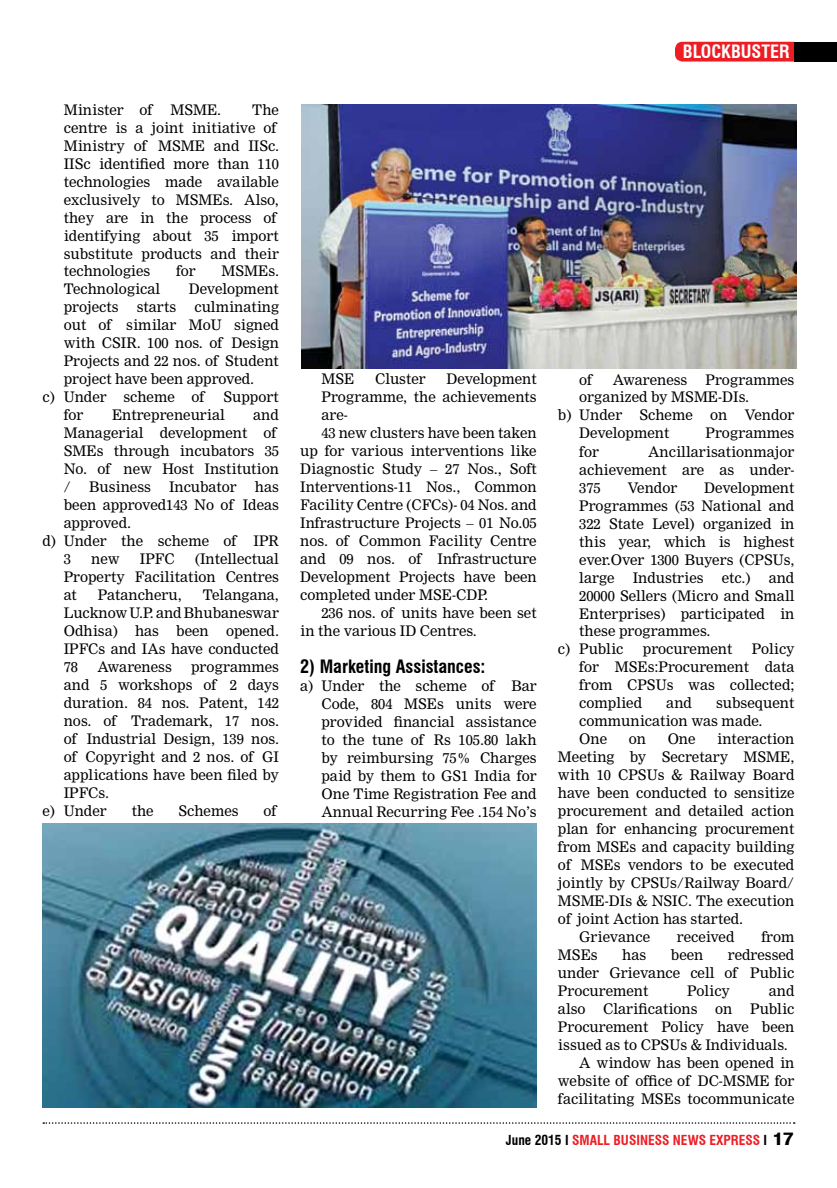
<style>
.page{position:relative;width:837px;height:1188px;background:#fff}
.page>*{position:absolute;margin:0;border:0;box-sizing:border-box;transform-origin:0 0}
.t1{font:700 condensed 18px "Swiss 721 BT";color:#000}
.t2{font:700 condensed 18px "Swiss 721 BT";color:#fff}
.t3{font:14.25px/18px "Nimrod";color:#000;text-align:justify}
.t4{font:700 condensed 13.5px "Swiss 721 BT";color:#ed1d24}
.s1{color:#000}
.s2{font-weight:800;font-stretch:normal;font-size:18px;color:#000}
</style>
<div class="page">
<svg style="left:43px;top:1122px;width:752px;height:2px"></svg>
<div style="left:675px;top:42px;width:119px;height:20px;background:#ed1d24"></div>
<div style="left:794px;top:42px;width:43px;height:19px;background:#000"></div>
<img style="left:43px;top:824px;width:494px;height:284px">
<img style="left:301px;top:104px;width:495px;height:265px">
<p class="t3" style="left:64px;top:100px;width:217px;text-align:left;text-indent:189px">The centre is a joint initiative of<br>Ministry of MSME and IISc.<br>IISc identified more than 110 technologies made available exclusively to MSMEs. Also, they are in the process of identifying about 35 import substitute products and their technologies</p>
<p class="t3" style="left:64px;top:100px;width:90px">Minister of</p>
<p class="t3" style="left:170px;top:100px;width:52px">MSME.</p>
<p class="t3" style="left:176px;top:262px;width:21px">for</p>
<p class="t3" style="left:222px;top:262px;width:59px">MSMEs.</p>
<p class="t3" style="left:64px;top:280px;width:98px">Technological</p>
<p class="t3" style="left:189px;top:280px;width:92px">Development</p>
<p class="t3" style="left:64px;top:298px;width:56px">projects</p>
<p class="t3" style="left:137px;top:298px;width:41px">starts</p>
<p class="t3" style="left:195px;top:298px;width:86px">culminating</p>
<p class="t3" style="left:64px;top:316px;width:217px">out of similar MoU signed</p>
<p class="t3" style="left:64px;top:334px;width:217px">with CSIR. 100 nos. of Design</p>
<p class="t3" style="left:64px;top:352px;width:217px">Projects and 22 nos. of Student</p>
<p class="t3" style="left:64px;top:370px;width:192px">project have been approved.</p>
<p class="t3" style="left:43px;top:388px;width:163px">c) Under scheme of</p>
<p class="t3" style="left:223px;top:388px;width:57px">Support</p>
<p class="t3" style="left:64px;top:406px;width:21px">for</p>
<p class="t3" style="left:112px;top:406px;width:114px">Entrepreneurial</p>
<p class="t3" style="left:64px;top:406px;width:217px;text-align:left;text-indent:190px">and<br>Managerial development of<br>SMEs through incubators 35<br>No. of new Host Institution /</p>
<p class="t3" style="left:89px;top:478px;width:63px">Business</p>
<p class="t3" style="left:169px;top:478px;width:69px">Incubator</p>
<p class="t3" style="left:255px;top:478px;width:26px">has</p>
<p class="t3" style="left:64px;top:496px;width:217px">been approved143 No of Ideas</p>
<p class="t3" style="left:64px;top:514px;width:69px">approved.</p>
<p class="t3" style="left:43px;top:532px;width:238px">d) Under the scheme of IPR</p>
<p class="t3" style="left:64px;top:550px;width:9px">3</p>
<p class="t3" style="left:91px;top:550px;width:30px">new</p>
<p class="t3" style="left:140px;top:550px;width:36px">IPFC</p>
<p class="t3" style="left:64px;top:550px;width:217px;text-indent:131px">(Intellectual Property Facilitation Centres at</p>
<p class="t3" style="left:64px;top:586px;width:217px;text-indent:139px">Telangana, Lucknow U.P. and Bhubaneswar Odhisa) has been opened.<br>IPFCs and IAs have conducted 78</p>
<p class="t3" style="left:98px;top:586px;width:85px">Patancheru,</p>
<p class="t3" style="left:97px;top:658px;width:76px">Awareness</p>
<p class="t3" style="left:191px;top:658px;width:89px">programmes</p>
<p class="t3" style="left:64px;top:676px;width:217px">and 5 workshops of 2 days</p>
<p class="t3" style="left:64px;top:694px;width:217px">duration. 84 nos. Patent, 142</p>
<p class="t3" style="left:64px;top:712px;width:217px">nos. of Trademark, 17 nos.</p>
<p class="t3" style="left:64px;top:730px;width:217px">of Industrial Design, 139 nos.</p>
<p class="t3" style="left:64px;top:748px;width:217px">of Copyright and 2 nos. of GI</p>
<p class="t3" style="left:64px;top:766px;width:217px">applications have been filed by</p>
<p class="t3" style="left:64px;top:784px;width:47px">IPFCs.</p>
<p class="t3" style="left:43px;top:802px;width:66px">e) Under</p>
<p class="t3" style="left:132px;top:802px;width:23px">the</p>
<p class="t3" style="left:179px;top:802px;width:62px">Schemes</p>
<p class="t3" style="left:264px;top:802px;width:14px">of</p>
<p class="t2" style="left:683px;top:41px;width:108px">BLOCKBUSTER</p>
<p class="t3" style="left:322px;top:370px;width:34px">MSE</p>
<p class="t3" style="left:375px;top:370px;width:52px">Cluster</p>
<p class="t3" style="left:447px;top:370px;width:92px">Development</p>
<p class="t3" style="left:322px;top:388px;width:217px">Programme, the achievements</p>
<p class="t3" style="left:322px;top:406px;width:28px">are-</p>
<p class="t3" style="left:322px;top:424px;width:217px">43 new clusters have been taken</p>
<p class="t3" style="left:300px;top:442px;width:238px">up for various interventions like</p>
<p class="t3" style="left:300px;top:460px;width:238px">Diagnostic Study – 27 Nos., Soft</p>
<p class="t3" style="left:300px;top:478px;width:238px">Interventions-11 Nos., Common</p>
<p class="t3" style="left:300px;top:496px;width:238px">Facility Centre (CFCs)- 04 Nos. and</p>
<p class="t3" style="left:300px;top:514px;width:238px">Infrastructure Projects – 01 No.05</p>
<p class="t3" style="left:300px;top:532px;width:238px">nos. of Common Facility Centre</p>
<p class="t3" style="left:300px;top:550px;width:238px">and 09 nos. of Infrastructure</p>
<p class="t3" style="left:300px;top:568px;width:238px">Development Projects have been</p>
<p class="t3" style="left:300px;top:586px;width:189px">completed under MSE-CDP.</p>
<p class="t3" style="left:322px;top:604px;width:217px">236 nos. of units have been set</p>
<p class="t3" style="left:300px;top:622px;width:178px">in the various ID Centres.</p>
<p class="t1" style="left:300px;top:655px;width:187px">2) MARKETING ASSISTANCES:</p>
<p class="t3" style="left:322px;top:676px;width:217px;text-indent:-21px">a) Under the scheme of Bar Code, 804 MSEs units were provided financial assistance to the tune of Rs 105.80 lakh by reimbursing 75% Charges paid by them to GS1 India for One Time Registration Fee and Annual Recurring Fee .154 No’s</p>
<p class="t3" style="left:579px;top:370px;width:14px">of</p>
<p class="t3" style="left:613px;top:370px;width:76px">Awareness</p>
<p class="t3" style="left:706px;top:370px;width:90px">Programmes</p>
<p class="t3" style="left:579px;top:388px;width:172px">organized by MSME-DIs.</p>
<p class="t3" style="left:558px;top:406px;width:238px">b) Under Scheme on Vendor</p>
<p class="t3" style="left:579px;top:424px;width:92px">Development</p>
<p class="t3" style="left:706px;top:424px;width:90px">Programmes</p>
<p class="t3" style="left:579px;top:442px;width:21px">for</p>
<p class="t3" style="left:579px;top:442px;width:217px;text-indent:69px">Ancillarisationmajor achievement are as under-375</p>
<p class="t3" style="left:579px;top:478px;width:217px;text-indent:125px">Development Programmes (53 National and 322 State Level) organized in this year, which is highest ever.Over 1300 Buyers (CPSUs, large</p>
<p class="t3" style="left:627px;top:478px;width:51px">Vendor</p>
<p class="t3" style="left:633px;top:568px;width:72px">Industries</p>
<p class="t3" style="left:722px;top:568px;width:30px">etc.)</p>
<p class="t3" style="left:769px;top:568px;width:27px">and</p>
<p class="t3" style="left:579px;top:586px;width:217px">20000 Sellers (Micro and Small</p>
<p class="t3" style="left:579px;top:604px;width:217px">Enterprises) participated in</p>
<p class="t3" style="left:579px;top:622px;width:133px">these programmes.</p>
<p class="t3" style="left:558px;top:640px;width:67px">c) Public</p>
<p class="t3" style="left:643px;top:640px;width:91px">procurement</p>
<p class="t3" style="left:579px;top:640px;width:217px;text-indent:173px">Policy for MSEs:Procurement data from CPSUs was collected; complied</p>
<p class="t3" style="left:579px;top:694px;width:217px;text-align:left;text-indent:137px">subsequent communication was made.<br>One</p>
<p class="t3" style="left:666px;top:694px;width:27px">and</p>
<p class="t3" style="left:629px;top:730px;width:19px">on</p>
<p class="t3" style="left:668px;top:730px;width:29px">One</p>
<p class="t3" style="left:717px;top:730px;width:79px">interaction</p>
<p class="t3" style="left:558px;top:748px;width:238px">Meeting by Secretary MSME,</p>
<p class="t3" style="left:558px;top:766px;width:238px">with 10 CPSUs &amp; Railway Board</p>
<p class="t3" style="left:558px;top:784px;width:238px">have been conducted to sensitize</p>
<p class="t3" style="left:558px;top:802px;width:238px">procurement and detailed action</p>
<p class="t3" style="left:558px;top:820px;width:238px">plan for enhancing procurement</p>
<p class="t3" style="left:558px;top:838px;width:238px">from MSEs and capacity building</p>
<p class="t3" style="left:558px;top:856px;width:238px">of MSEs vendors to be executed</p>
<p class="t3" style="left:558px;top:874px;width:238px">jointly by CPSUs/Railway Board/</p>
<p class="t3" style="left:558px;top:892px;width:238px">MSME-DIs &amp; NSIC. The execution</p>
<p class="t3" style="left:558px;top:910px;width:187px">of joint Action has started.</p>
<p class="t3" style="left:579px;top:928px;width:72px">Grievance</p>
<p class="t3" style="left:677px;top:928px;width:59px">received</p>
<p class="t3" style="left:761px;top:928px;width:35px">from</p>
<p class="t3" style="left:558px;top:946px;width:41px">MSEs</p>
<p class="t3" style="left:622px;top:946px;width:26px">has</p>
<p class="t3" style="left:671px;top:946px;width:34px">been</p>
<p class="t3" style="left:558px;top:946px;width:238px;text-indent:170px">redressed under Grievance cell of Public Procurement</p>
<p class="t3" style="left:687px;top:982px;width:44px">Policy</p>
<p class="t3" style="left:769px;top:982px;width:27px">and</p>
<p class="t3" style="left:558px;top:1000px;width:238px">also Clarifications on Public</p>
<p class="t3" style="left:558px;top:1018px;width:238px">Procurement Policy have been</p>
<p class="t3" style="left:558px;top:1036px;width:231px">issued as to CPSUs &amp; Individuals.</p>
<p class="t3" style="left:579px;top:1054px;width:217px">A window has been opened in</p>
<p class="t3" style="left:558px;top:1072px;width:238px">website of office of DC-MSME for</p>
<p class="t3" style="left:558px;top:1090px;width:238px">facilitating MSEs tocommunicate</p>
<p class="t4" style="left:506px;top:1132px;width:289px"><span class="s1">JUNE 2015 I</span> SMALL BUSI NESS NEWS EXPRESS <span class="s1">I</span> <span class="s2">17</span></p>
</div>
